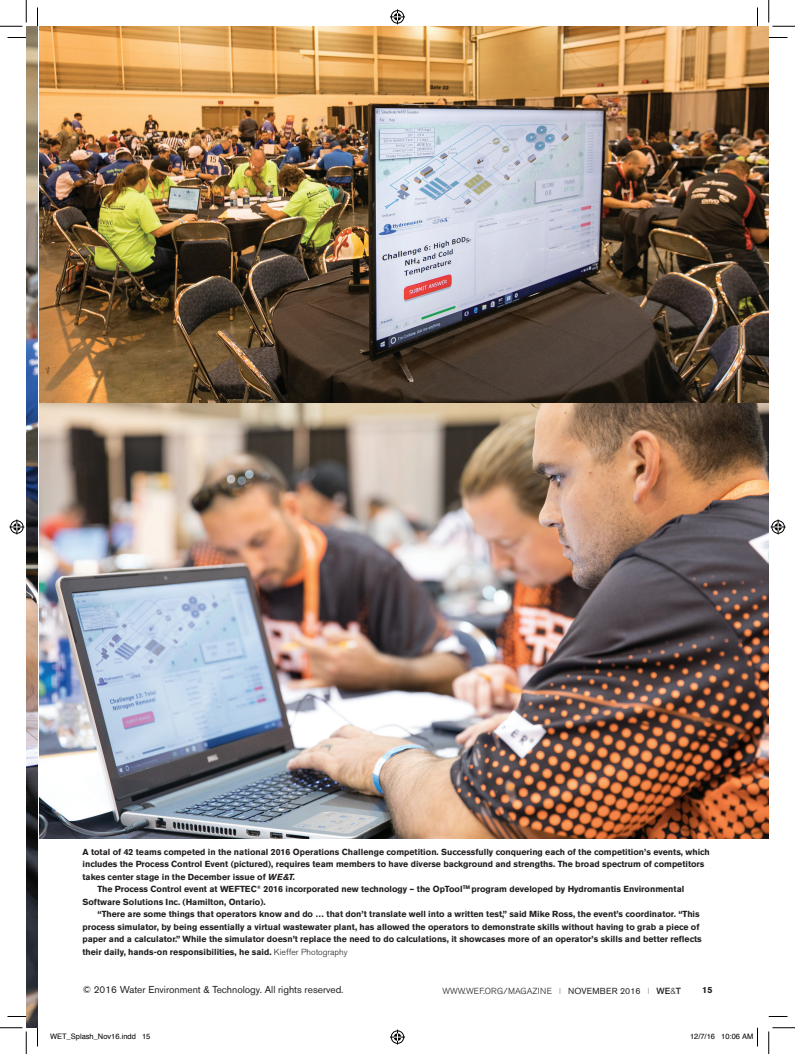
<style>
.page{position:relative;width:795px;height:1054px;background:#fff}
.page>*{position:absolute;margin:0;border:0;box-sizing:border-box;transform-origin:0 0}
.t1{font:10px "Akzidenz Grotesk BE";color:#231f20}
.t2{font:700 8.75px "Akzidenz Grotesk BE";color:#231f20}
.t3{font:300 8.75px "Akzidenz Grotesk BE";color:#231f20}
.t4{font:700 8.75px "Akzidenz Grotesk BE";color:#231f20;scale:1.04 1}
.t5{font:7.5px "Helvetica";color:#000}
.s1{font-style:italic}
.s2{font-weight:300}
.s3{font-weight:400;color:#939598}
.s4{font-weight:400}
.s5{font-family:"Helvetica Neue LT";font-weight:500}
.s6{font-family:"Helvetica Neue LT"}
</style>
<div class="page">
<img style="left:26px;top:26px;width:11px;height:1002px">
<img style="left:39px;top:26px;width:730px;height:813px">
<svg style="left:8px;top:37px;width:18px;height:1px"></svg>
<svg style="left:769px;top:37px;width:19px;height:1px"></svg>
<svg style="left:8px;top:1016px;width:18px;height:1px"></svg>
<svg style="left:769px;top:1016px;width:19px;height:1px"></svg>
<svg style="left:37px;top:8px;width:1px;height:18px"></svg>
<svg style="left:37px;top:1028px;width:1px;height:18px"></svg>
<svg style="left:757px;top:8px;width:1px;height:18px"></svg>
<svg style="left:0;top:0;width:27px;height:27px"></svg>
<svg style="left:0;top:1027px;width:27px;height:27px"></svg>
<svg style="left:769px;top:0;width:26px;height:27px"></svg>
<svg style="left:769px;top:1027px;width:26px;height:27px"></svg>
<svg style="left:390px;top:9px;width:15px;height:15px"></svg>
<svg style="left:390px;top:1029px;width:15px;height:15px"></svg>
<svg style="left:9px;top:519px;width:15px;height:15px"></svg>
<svg style="left:771px;top:519px;width:15px;height:15px"></svg>
<svg style="left:757px;top:1028px;width:1px;height:18px"></svg>
<p class="t2" style="left:82px;top:846px;width:629px">A total of 42 teams competed in the national 2016 Operations Challenge competition. Successfully conquering each of the competition’s events, which</p>
<p class="t2" style="left:82px;top:859px;width:623px">includes the Process Control Event (pictured), requires team members to have diverse background and strengths. The broad spectrum of competitors</p>
<p class="t2" style="left:82px;top:871px;width:214px">takes center stage in the December issue of <span class="s1">WE&amp;T.</span></p>
<p class="t2" style="left:97px;top:884px;width:588px">The Process Control event at WEFTEC<sup>®</sup> 2016 incorporated new technology – the OpTool<sup>TM</sup> program developed by Hydromantis Environmental</p>
<p class="t2" style="left:82px;top:896px;width:185px">Software Solutions Inc. (Hamilton, Ontario).</p>
<p class="t2" style="left:97px;top:909px;width:604px">“There are some things that operators know and do … that don’t translate well into a written test,” said Mike Ross, the event’s coordinator. “This</p>
<p class="t2" style="left:82px;top:921px;width:619px">process simulator, by being essentially a virtual wastewater plant, has allowed the operators to demonstrate skills without having to grab a piece of</p>
<p class="t2" style="left:82px;top:934px;width:621px">paper and a calculator.” While the simulator doesn’t replace the need to do calculations, it showcases more of an operator’s skills and better reflects</p>
<p class="t2" style="left:82px;top:946px;width:267px">their daily, hands-on responsibilities, he said. <span class="s2">Kieffer Photography</span></p>
<p class="t1" style="left:83px;top:984px;width:262px">© 2016 Water Environment &amp; Technology. All rights reserved.</p>
<p class="t5" style="left:50px;top:1030px;width:102px">WET_Splash_Nov16.indd 15</p>
<p class="t5" style="left:690px;top:1030px;width:65px">12/7/16 10:06 AM</p>
<p class="t3" style="left:442px;top:986px;width:240px">WWW.WEF.ORG/MAGAZINE <span class="s3">l</span> <span class="s4">NOVEMBER 2016</span> <span class="s3">l</span> <span class="s5">WE</span><span class="s6">&amp;</span><span class="s5">T</span></p>
<p class="t4" style="left:702px;top:985px;width:11px">15</p>
</div>
